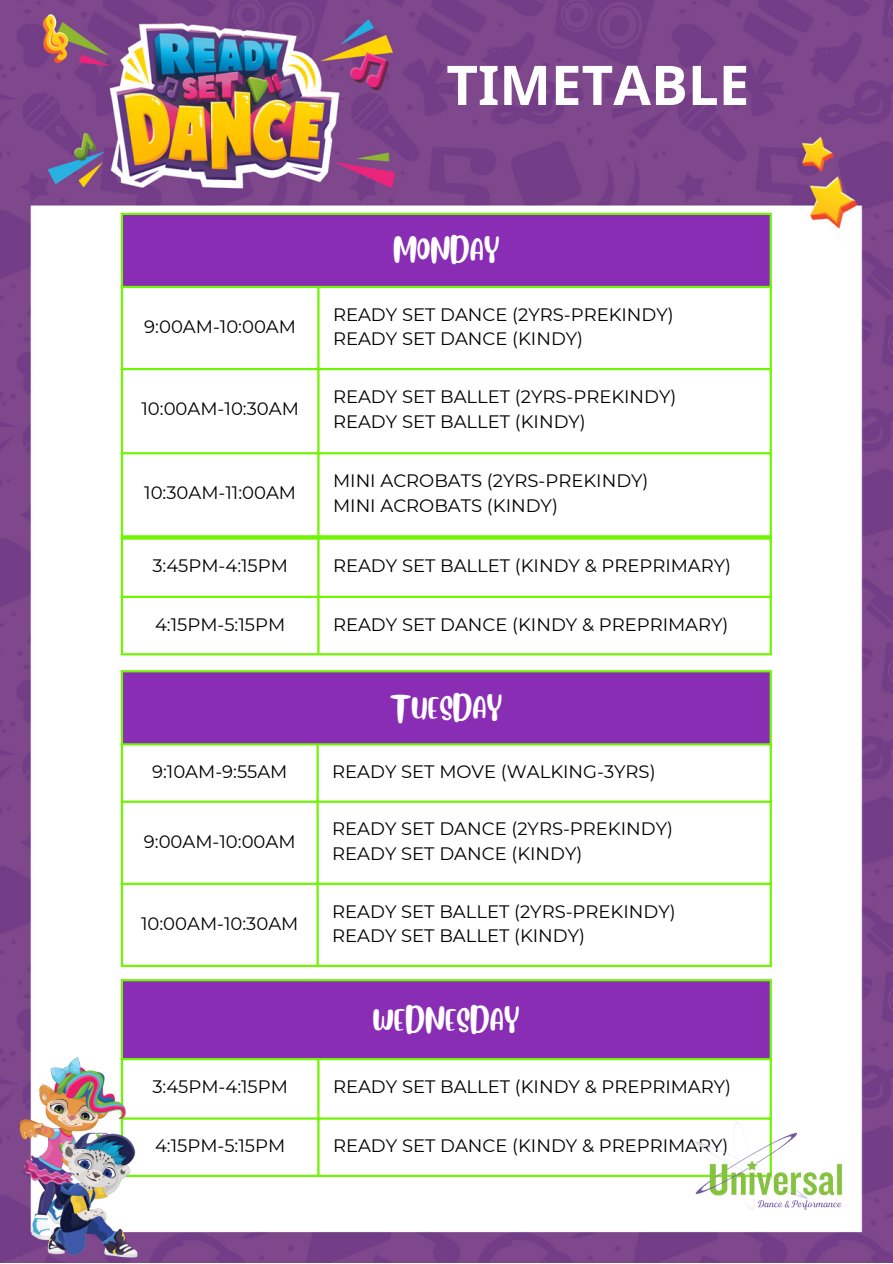
<style>
.page{position:relative;width:893px;height:1264px;background:#fff}
.page>*{position:absolute;margin:0;border:0;box-sizing:border-box;transform-origin:0 0}
.t1{font:700 54.75px "Noto Sans";color:#fff}
.t2{font:24px "Blueberry";color:#fff}
.t3{font:18px "Montserrat";color:#000}
</style>
<div class="page">
<img style="left:0;top:0;width:892px;height:1262px">
<div style="left:122px;top:979px;width:649px;height:80px;background:#892eb4"></div>
<svg style="left:165px;top:1060px;width:604px;height:114px"></svg>
<hr style="left:121px;top:981px;width:2px;height:193px;background:#71f405">
<hr style="left:317px;top:1060px;width:2px;height:114px;background:#71f405">
<hr style="left:769px;top:981px;width:2px;height:193px;background:#71f405">
<hr style="left:121px;top:979px;width:650px;height:2px;background:#71f405">
<hr style="left:121px;top:1057px;width:650px;height:3px;background:#71f405">
<hr style="left:121px;top:1117px;width:650px;height:2px;background:#71f405">
<hr style="left:121px;top:1174px;width:650px;height:2px;background:#71f405">
<img style="left:0;top:1033px;width:165px;height:229px">
<img style="left:680px;top:1078px;width:176px;height:175px">
<div style="left:122px;top:214px;width:649px;height:73px;background:#892eb4"></div>
<svg style="left:123px;top:288px;width:646px;height:365px"></svg>
<hr style="left:121px;top:215px;width:2px;height:438px;background:#71f405">
<hr style="left:317px;top:288px;width:2px;height:365px;background:#71f405">
<hr style="left:769px;top:215px;width:2px;height:438px;background:#71f405">
<hr style="left:121px;top:213px;width:650px;height:2px;background:#71f405">
<hr style="left:121px;top:286px;width:650px;height:2px;background:#71f405">
<hr style="left:121px;top:368px;width:650px;height:2px;background:#71f405">
<hr style="left:121px;top:452px;width:650px;height:2px;background:#71f405">
<hr style="left:121px;top:595px;width:650px;height:3px;background:#71f405">
<hr style="left:121px;top:653px;width:650px;height:2px;background:#71f405">
<svg style="left:123px;top:535px;width:647px;height:4px;background:#78f411"></svg>
<div style="left:122px;top:671px;width:649px;height:73px;background:#892eb4"></div>
<svg style="left:123px;top:745px;width:646px;height:219px"></svg>
<hr style="left:121px;top:672px;width:2px;height:292px;background:#71f405">
<hr style="left:316px;top:745px;width:3px;height:219px;background:#71f405">
<hr style="left:769px;top:672px;width:2px;height:292px;background:#71f405">
<hr style="left:121px;top:670px;width:650px;height:2px;background:#71f405">
<hr style="left:121px;top:743px;width:650px;height:2px;background:#71f405">
<hr style="left:121px;top:800px;width:650px;height:2px;background:#71f405">
<hr style="left:121px;top:882px;width:650px;height:3px;background:#71f405">
<hr style="left:121px;top:964px;width:650px;height:3px;background:#71f405">
<p class="t1" style="left:446px;top:46px;width:304px">TIMETABLE</p>
<p class="t3" style="left:144px;top:316px;width:153px">9:00AM-10:00AM</p>
<p class="t3" style="left:141px;top:398px;width:159px">10:00AM-10:30AM</p>
<p class="t3" style="left:144px;top:482px;width:153px">10:30AM-11:00AM</p>
<p class="t2" style="left:393px;top:232px;width:108px">MONDAY</p>
<p class="t3" style="left:333px;top:303px;width:342px">READY SET DANCE (2YRS-PREKINDY)</p>
<p class="t3" style="left:333px;top:328px;width:252px">READY SET DANCE (KINDY)</p>
<p class="t3" style="left:333px;top:385px;width:345px">READY SET BALLET (2YRS-PREKINDY)</p>
<p class="t3" style="left:333px;top:410px;width:254px">READY SET BALLET (KINDY)</p>
<p class="t3" style="left:333px;top:469px;width:317px">MINI ACROBATS (2YRS-PREKINDY)</p>
<p class="t3" style="left:333px;top:494px;width:226px">MINI ACROBATS (KINDY)</p>
<p class="t3" style="left:152px;top:555px;width:137px">3:45PM-4:15PM</p>
<p class="t3" style="left:333px;top:555px;width:399px">READY SET BALLET (KINDY &amp; PREPRIMARY)</p>
<p class="t3" style="left:155px;top:613px;width:132px">4:15PM-5:15PM</p>
<p class="t3" style="left:333px;top:613px;width:397px">READY SET DANCE (KINDY &amp; PREPRIMARY)</p>
<p class="t2" style="left:390px;top:689px;width:114px">TUESDAY</p>
<p class="t3" style="left:152px;top:760px;width:137px">9:10AM-9:55AM</p>
<p class="t3" style="left:332px;top:760px;width:325px">READY SET MOVE (WALKING-3YRS)</p>
<p class="t3" style="left:144px;top:830px;width:153px">9:00AM-10:00AM</p>
<p class="t3" style="left:141px;top:912px;width:159px">10:00AM-10:30AM</p>
<p class="t3" style="left:332px;top:818px;width:342px">READY SET DANCE (2YRS-PREKINDY)</p>
<p class="t3" style="left:332px;top:842px;width:252px">READY SET DANCE (KINDY)</p>
<p class="t3" style="left:332px;top:900px;width:345px">READY SET BALLET (2YRS-PREKINDY)</p>
<p class="t3" style="left:332px;top:924px;width:254px">READY SET BALLET (KINDY)</p>
<p class="t2" style="left:373px;top:1001px;width:148px">WEDNESDAY</p>
<p class="t3" style="left:152px;top:1075px;width:137px">3:45PM-4:15PM</p>
<p class="t3" style="left:333px;top:1075px;width:399px">READY SET BALLET (KINDY &amp; PREPRIMARY)</p>
<p class="t3" style="left:155px;top:1134px;width:132px">4:15PM-5:15PM</p>
<p class="t3" style="left:333px;top:1134px;width:397px">READY SET DANCE (KINDY &amp; PREPRIMARY)</p>
</div>
